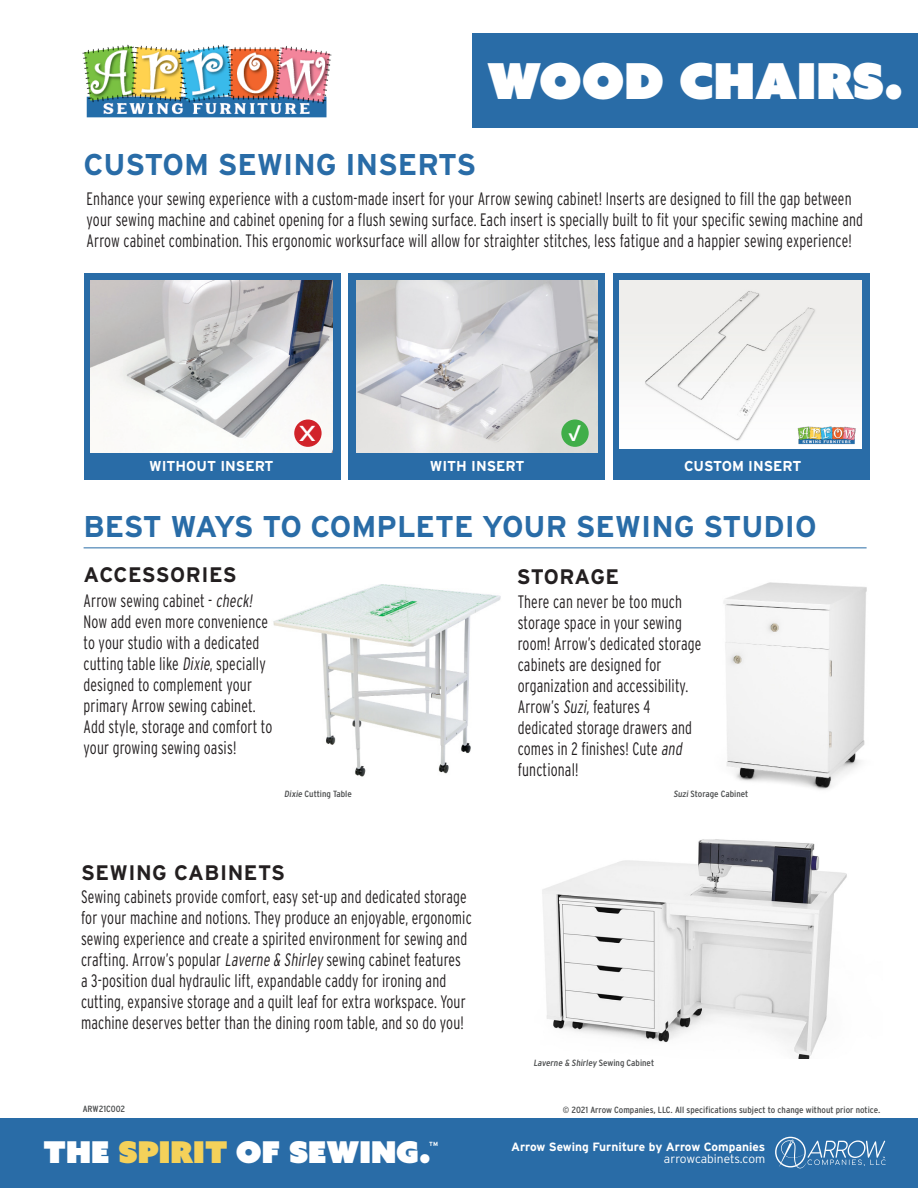
<style>
.page{position:relative;width:918px;height:1188px;background:#fff}
.page>*{position:absolute;margin:0;border:0;box-sizing:border-box;transform-origin:0 0}
.t1{font:49.5px "Azo Sans Uber";color:#fff}
.t2{font:700 30px "Interstate";color:#296ca7}
.t3{font:30px "Azo Sans Uber";color:#fff}
.t4{font:22.5px "Interstate";color:#fff}
.t5{font:700 21px "Interstate";letter-spacing:.025em;color:#231f20}
.t6{font:700 21px "Interstate";letter-spacing:.005em;color:#231f20}
.t7{font:700 21px "Dienstag";color:#fff}
.t8{font:300 18px/21px "Interstate Condensed";letter-spacing:.01em;color:#231f20;scale:.86 1}
.t9{font:700 14.4px "Interstate";color:#fff}
.t10{font:700 12px "Interstate";color:#fff}
.t11{font:300 12px "Interstate";letter-spacing:-.005em;color:#fff}
.t12{font:9px "Interstate Condensed";color:#4b4d4e;scale:1.1 1}
.t13{font:700 6px "Interstate";color:#fff}
.s1{color:#f4d15a}
</style>
<div class="page">
<div style="left:0;top:1119px;width:918px;height:69px;background:#296ca7"></div>
<div style="left:472px;top:34px;width:446px;height:94px;background:#296ca7"></div>
<img style="left:542px;top:839px;width:305px;height:220px">
<img style="left:723px;top:582px;width:144px;height:208px">
<img style="left:273px;top:584px;width:228px;height:193px">
<hr style="left:84px;top:547px;width:783px;height:1px;background:#296ca7">
<div style="left:613px;top:274px;width:257px;height:206px;background:#296ca7"></div>
<div style="left:84px;top:274px;width:256px;height:206px;background:#296ca7"></div>
<div style="left:348px;top:274px;width:257px;height:206px;background:#296ca7"></div>
<img style="left:91px;top:280px;width:241px;height:172px">
<img style="left:356px;top:280px;width:242px;height:172px">
<img style="left:620px;top:280px;width:241px;height:168px">
<div style="left:294px;top:420px;width:28px;height:27px;background:#d1232a;border-radius:50%"></div>
<div style="left:561px;top:420px;width:28px;height:27px;background:#40ae49;border-radius:50%"></div>
<img style="left:82px;top:44px;width:250px;height:74px">
<img style="left:795px;top:424px;width:64px;height:22px">
<svg style="left:775px;top:1137px;width:111px;height:31px"></svg>
<p class="t1" style="left:487px;top:48px;width:418px">WOOD CHAIRS.</p>
<p class="t2" style="left:84px;top:148px;width:394px">CUSTOM SEWING INSERTS</p>
<p class="t8" style="left:87px;top:188px;width:905px">Enhance your sewing experience with a custom-made insert for your Arrow sewing cabinet! Inserts are designed to fill the gap between your sewing machine and cabinet opening for a flush sewing surface. Each insert is specially built to fit your specific sewing machine and<br>Arrow cabinet combination. This ergonomic worksurface will allow for straighter stitches, less fatigue and a happier sewing experience!</p>
<p class="t7" style="left:300px;top:419px;width:17px">X</p>
<p class="t4" style="left:568px;top:421px;width:15px">√</p>
<p class="t9" style="left:149px;top:458px;width:126px">WITHOUT INSERT</p>
<p class="t9" style="left:430px;top:458px;width:96px">WITH INSERT</p>
<p class="t9" style="left:684px;top:458px;width:119px">CUSTOM INSERT</p>
<p class="t2" style="left:84px;top:510px;width:735px">BEST WAYS TO COMPLETE YOUR SEWING STUDIO</p>
<p class="t5" style="left:84px;top:563px;width:155px">ACCESSORIES</p>
<p class="t8" style="left:84px;top:590px;width:221px">Arrow sewing cabinet - check!<br>Now add even more convenience to your studio with a dedicated cutting table like Dixie, specially designed to complement your primary Arrow sewing cabinet.<br>Add style, storage and comfort to your growing sewing oasis!</p>
<p class="t6" style="left:517px;top:565px;width:104px">STORAGE</p>
<p class="t8" style="left:518px;top:591px;width:215px">There can never be too much storage space in your sewing room! Arrow’s dedicated storage cabinets are designed for organization and accessibility.<br>Arrow’s Suzi,features 4 dedicated storage drawers and comes in 2 finishes! Cute and functional!</p>
<p class="t12" style="left:284px;top:789px;width:63px">Dixie Cutting Table</p>
<p class="t12" style="left:673px;top:789px;width:70px">Suzi Storage Cabinet</p>
<p class="t5" style="left:81px;top:861px;width:206px">SEWING CABINETS</p>
<p class="t8" style="left:81px;top:886px;width:456px">Sewing cabinets provide comfort, easy set-up and dedicated storage for your machine and notions. They produce an enjoyable, ergonomic sewing experience and create a spirited environment for sewing and crafting. Arrow’s popular Laverne &amp; Shirley sewing cabinet features a 3-position dual hydraulic lift, expandable caddy for ironing and cutting, expansive storage and a quilt leaf for extra workspace. Your machine deserves better than the dining room table, and so do you!</p>
<p class="t12" style="left:533px;top:1057px;width:111px">Laverne &amp; Shirley Sewing Cabinet</p>
<p class="t12" style="left:83px;top:1104px;width:40px">ARW21C002</p>
<p class="t12" style="left:563px;top:1105px;width:290px">© 2021 Arrow Companies, LLC. All specifications subject to change without prior notice.</p>
<p class="t3" style="left:43px;top:1132px;width:389px">The <span class="s1">SPIRIT</span> OF SEWING.</p>
<p class="t13" style="left:429px;top:1140px;width:10px">TM</p>
<p class="t10" style="left:511px;top:1140px;width:256px">Arrow Sewing Furniture by Arrow Companies</p>
<p class="t11" style="left:664px;top:1152px;width:103px">arrowcabinets.com</p>
</div>
